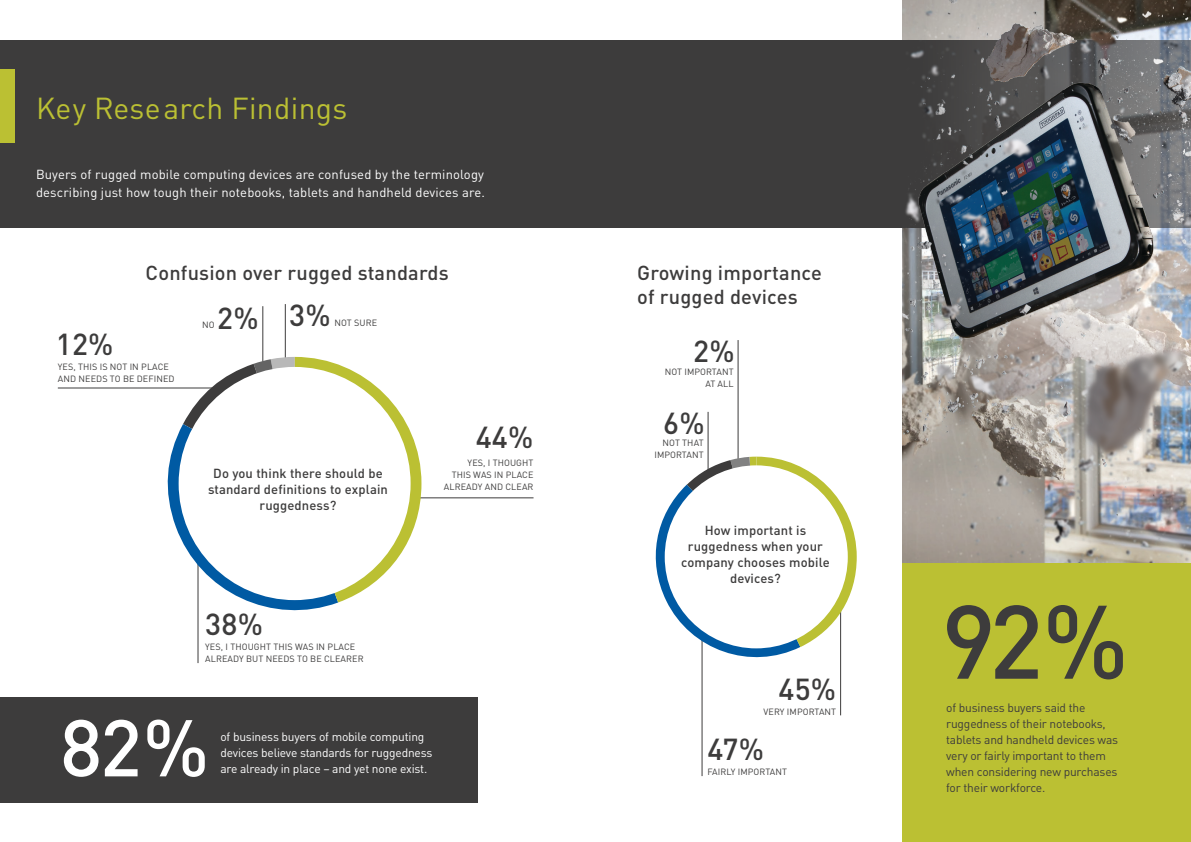
<style>
.page{position:relative;width:1191px;height:842px;background:#fff}
.page>*{position:absolute;margin:0;border:0;box-sizing:border-box;transform-origin:0 0}
.t1{font:500 102.6px "DIN Pro";color:#3d3c3c}
.t2{font:500 79px "DIN Pro";color:#fff}
.t3{font:500 30px "DIN Pro";letter-spacing:.01em;color:#3d3c3c}
.t4{font:30px "DIN Pro";letter-spacing:.01em;color:#bbc033}
.t5{font:500 20px/24px "DIN Pro";letter-spacing:.01em;color:#3d3c3c}
.t6{font:13px/18px "DIN Pro";letter-spacing:.01em;color:#fff}
.t7{font:500 13px/16px "DIN Pro";letter-spacing:.01em;color:#3d3c3c;text-align:center}
.t8{font:12px/16px "DIN Pro";letter-spacing:-.015em;color:#3d3c3c}
.t9{font:12px/16px "DIN Pro";letter-spacing:-.015em;color:#fff}
.t10{font:9px/12px "DIN Pro";letter-spacing:.01em;color:#3d3c3c;text-align:right}
</style>
<div class="page">
<hr style="left:285px;top:304px;width:1px;height:57px;background:#3d3c3c">
<hr style="left:262px;top:306px;width:1px;height:57px;background:#3d3c3c">
<hr style="left:198px;top:553px;width:1px;height:110px;background:#3d3c3c">
<hr style="left:399px;top:498px;width:134px;height:1px;background:#3d3c3c">
<hr style="left:58px;top:388px;width:167px;height:1px;background:#3d3c3c">
<svg style="left:163px;top:357px;width:258px;height:269px"></svg>
<div style="left:0;top:40px;width:1191px;height:188px;background:#3d3c3c"></div>
<img style="left:903px;top:0;width:288px;height:564px">
<div style="left:0;top:697px;width:478px;height:106px;background:#3d3c3c"></div>
<hr style="left:702px;top:614px;width:1px;height:162px;background:#3d3c3c">
<hr style="left:738px;top:340px;width:1px;height:223px;background:#3d3c3c">
<hr style="left:708px;top:412px;width:1px;height:217px;background:#3d3c3c">
<hr style="left:840px;top:600px;width:1px;height:115px;background:#3d3c3c">
<div style="left:179px;top:367px;width:231px;height:233px;background:#fff;border-radius:50%"></div>
<div style="left:903px;top:564px;width:288px;height:278px;background:#bbc033"></div>
<svg style="left:655px;top:457px;width:201px;height:214px"></svg>
<div style="left:664px;top:465px;width:183px;height:183px;background:#fff;border-radius:50%"></div>
<div style="left:0;top:70px;width:14px;height:73px;background:#bbc033"></div>
<p class="t4" style="left:36px;top:84px;width:313px">Key Research Findings</p>
<p class="t6" style="left:36px;top:164px;width:450px">Buyers of rugged mobile computing devices are confused by the terminology describing just how tough their notebooks, tablets and handheld devices are.</p>
<p class="t5" style="left:146px;top:258px;width:304px">Confusion over rugged standards</p>
<p class="t5" style="left:637px;top:258px;width:186px">Growing importance of rugged devices</p>
<p class="t3" style="left:217px;top:293px;width:43px">2%</p>
<p class="t3" style="left:289px;top:291px;width:43px">3%</p>
<p class="t10" style="left:202px;top:318px;width:14px">NO</p>
<p class="t10" style="left:334px;top:315px;width:44px">NOT SURE</p>
<p class="t3" style="left:56px;top:320px;width:59px">12%</p>
<p class="t10" style="left:58px;top:360px;width:118px;text-align:left">YES, THIS IS NOT IN PLACE<br>AND NEEDS TO BE DEFINED</p>
<p class="t7" style="left:208px;top:464px;width:181px">Do you think there should be standard definitions to explain ruggedness?</p>
<p class="t3" style="left:476px;top:413px;width:59px">44%</p>
<p class="t10" style="left:444px;top:455px;width:91px">YES, I THOUGHT<br>THIS WAS IN PLACE<br>ALREADY AND CLEAR</p>
<p class="t3" style="left:205px;top:600px;width:59px">38%</p>
<p class="t10" style="left:205px;top:640px;width:160px;text-align:left">YES, I THOUGHT THIS WAS IN PLACE<br>ALREADY BUT NEEDS TO BE CLEARER</p>
<p class="t2" style="left:60px;top:684px;width:151px">82%</p>
<p class="t9" style="left:220px;top:727px;width:213px">of business buyers of mobile computing devices believe standards for ruggedness are already in place – and yet none exist.</p>
<p class="t3" style="left:693px;top:327px;width:43px">2%</p>
<p class="t10" style="left:664px;top:365px;width:70px">NOT IMPORTANT<br>AT ALL</p>
<p class="t3" style="left:663px;top:399px;width:43px">6%</p>
<p class="t10" style="left:662px;top:436px;width:43px">NOT THAT</p>
<p class="t10" style="left:654px;top:448px;width:51px">IMPORTANT</p>
<p class="t7" style="left:681px;top:521px;width:150px">How important is ruggedness when your company chooses mobile devices?</p>
<p class="t3" style="left:778px;top:665px;width:59px">45%</p>
<p class="t10" style="left:763px;top:705px;width:74px">VERY IMPORTANT</p>
<p class="t3" style="left:707px;top:725px;width:58px">47%</p>
<p class="t10" style="left:707px;top:765px;width:81px">FAIRLY IMPORTANT</p>
<p class="t1" style="left:941px;top:558px;width:189px">92%</p>
<p class="t8" style="left:946px;top:698px;width:173px">of business buyers said the ruggedness of their notebooks, tablets and handheld devices was very or fairly important to them when considering new purchases for their workforce.</p>
</div>
